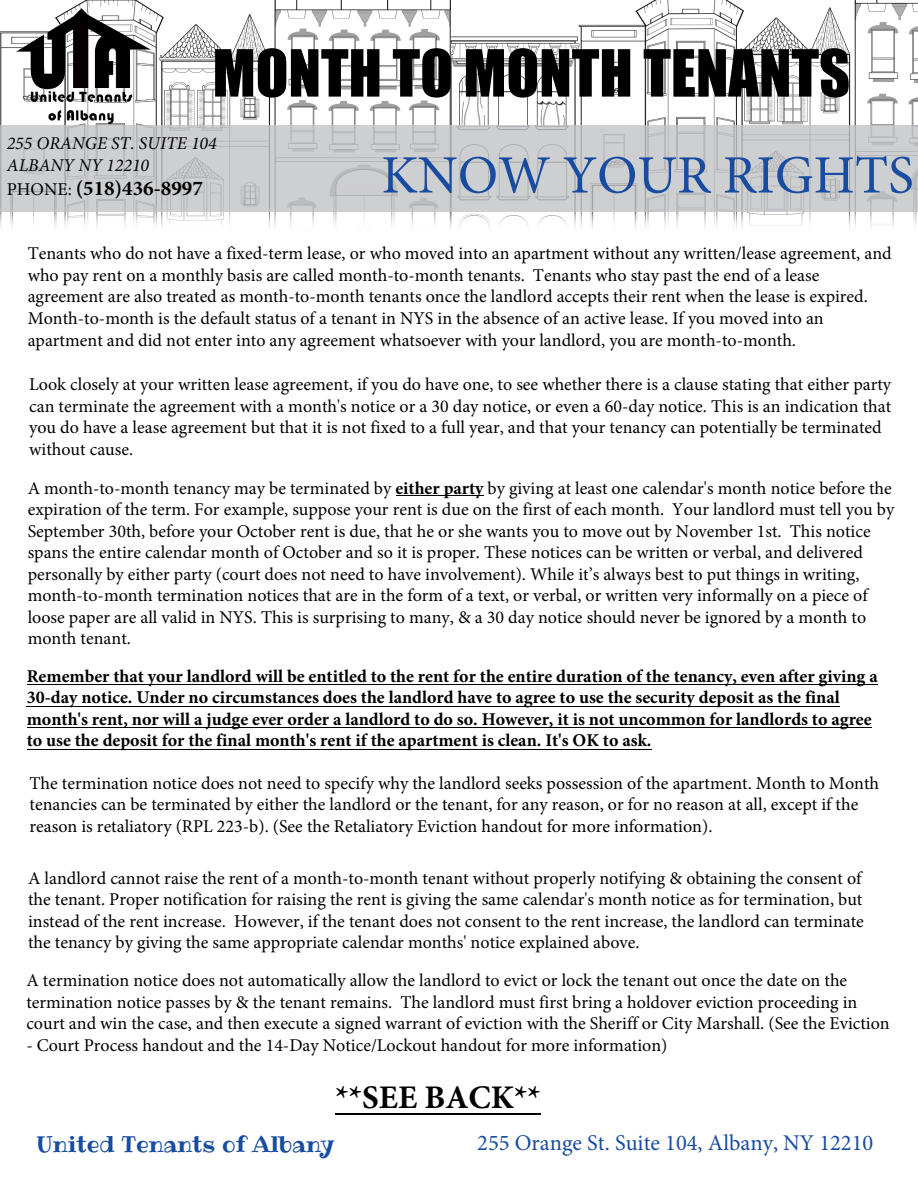
<style>
.page{position:relative;width:918px;height:1188px;background:#fff}
.page>*{position:absolute;margin:0;border:0;box-sizing:border-box;transform-origin:0 0}
.t1{font:60px "Impact";color:#000}
.t2{font:54px "Minion Pro";color:#184ca0}
.t3{font:700 33px "Minion Pro";color:#000}
.t4{font:22.5px "Minion Pro";color:#184ca0}
.t5{font:22.5px "Ribeye";color:#184ca0}
.t6{font:700 21px "Minion Pro";color:#000}
.t7{font:18px/21.6px "Minion Pro";color:#000}
.t8{font:700 18px/21.6px "Minion Pro";color:#000}
.t9{font:italic 18px/21.6px "Minion Pro";color:#000}
.s1{font-weight:400;font-size:18px}
.s2{font-weight:700}
</style>
<div class="page">
<img style="left:451px;top:0;width:467px;height:228px">
<img style="left:0;top:0;width:451px;height:229px">
<svg style="left:0;top:125px;width:918px;height:87px;background:#cacbcd"></svg>
<img style="left:9px;top:0;width:148px;height:133px">
<hr style="left:335px;top:1113px;width:206px;height:2px;background:#000">
<hr style="left:396px;top:495px;width:87px;height:1px;background:#000">
<hr style="left:27px;top:749px;width:625px;height:1px;background:#000">
<hr style="left:27px;top:727px;width:845px;height:1px;background:#000">
<hr style="left:27px;top:706px;width:813px;height:1px;background:#000">
<hr style="left:27px;top:684px;width:851px;height:1px;background:#000">
<p class="t1" style="left:213px;top:27px;width:639px">MONTH TO MONTH TENANTS</p>
<p class="t9" style="left:7px;top:133px;width:212px">255 ORANGE ST. SUITE 104<br>ALBANY NY 12210</p>
<p class="t6" style="left:7px;top:173px;width:198px"><span class="s1">PHONE:</span> (518)436-8997</p>
<p class="t2" style="left:381px;top:139px;width:534px">KNOW YOUR RIGHTS</p>
<p class="t7" style="left:28px;top:243px;width:866px">Tenants who do not have a fixed-term lease, or who moved into an apartment without any written/lease agreement, and who pay rent on a monthly basis are called month-to-month tenants. Tenants who stay past the end of a lease agreement are also treated as month-to-month tenants once the landlord accepts their rent when the lease is expired.<br>Month-to-month is the default status of a tenant in NYS in the absence of an active lease. If you moved into an apartment and did not enter into any agreement whatsoever with your landlord, you are month-to-month.</p>
<p class="t7" style="left:29px;top:374px;width:863px">Look closely at your written lease agreement, if you do have one, to see whether there is a clause stating that either party can terminate the agreement with a month's notice or a 30 day notice, or even a 60-day notice. This is an indication that you do have a lease agreement but that it is not fixed to a full year, and that your tenancy can potentially be terminated without cause.</p>
<p class="t7" style="left:28px;top:477px;width:868px">A month-to-month tenancy may be terminated by <span class="s2">either party</span> by giving at least one calendar's month notice before the expiration of the term. For example, suppose your rent is due on the first of each month. Your landlord must tell you by September 30th, before your October rent is due, that he or she wants you to move out by November 1st. This notice spans the entire calendar month of October and so it is proper. These notices can be written or verbal, and delivered personally by either party (court does not need to have involvement). While it’s always best to put things in writing, month-to-month termination notices that are in the form of a text, or verbal, or written very informally on a piece of loose paper are all valid in NYS. This is surprising to many, &amp; a 30 day notice should never be ignored by a month to month tenant.</p>
<p class="t8" style="left:27px;top:665px;width:853px">Remember that your landlord will be entitled to the rent for the entire duration of the tenancy, even after giving a 30-day notice. Under no circumstances does the landlord have to agree to use the security deposit as the final month's rent, nor will a judge ever order a landlord to do so. However, it is not uncommon for landlords to agree to use the deposit for the final month's rent if the apartment is clean. It's OK to ask.</p>
<p class="t7" style="left:30px;top:772px;width:851px">The termination notice does not need to specify why the landlord seeks possession of the apartment. Month to Month tenancies can be terminated by either the landlord or the tenant, for any reason, or for no reason at all, except if the reason is retaliatory (RPL 223-b). (See the Retaliatory Eviction handout for more information).</p>
<p class="t7" style="left:28px;top:867px;width:837px">A landlord cannot raise the rent of a month-to-month tenant without properly notifying &amp; obtaining the consent of the tenant. Proper notification for raising the rent is giving the same calendar's month notice as for termination, but instead of the rent increase. However, if the tenant does not consent to the rent increase, the landlord can terminate the tenancy by giving the same appropriate calendar months' notice explained above.</p>
<p class="t7" style="left:26px;top:970px;width:865px">A termination notice does not automatically allow the landlord to evict or lock the tenant out once the date on the termination notice passes by &amp; the tenant remains. The landlord must first bring a holdover eviction proceeding in court and win the case, and then execute a signed warrant of eviction with the Sheriff or City Marshall. (See the Eviction</p>
<p class="t7" style="left:26px;top:1034px;width:643px">- Court Process handout and the 14-Day Notice/Lockout handout for more information)</p>
<h3 class="t3" style="left:335px;top:1074px;width:207px">**SEE BACK**</h3>
<p class="t5" style="left:36px;top:1129px;width:300px">United Tenants of Albany</p>
<p class="t4" style="left:477px;top:1128px;width:398px">255 Orange St. Suite 104, Albany, NY 12210</p>
</div>
